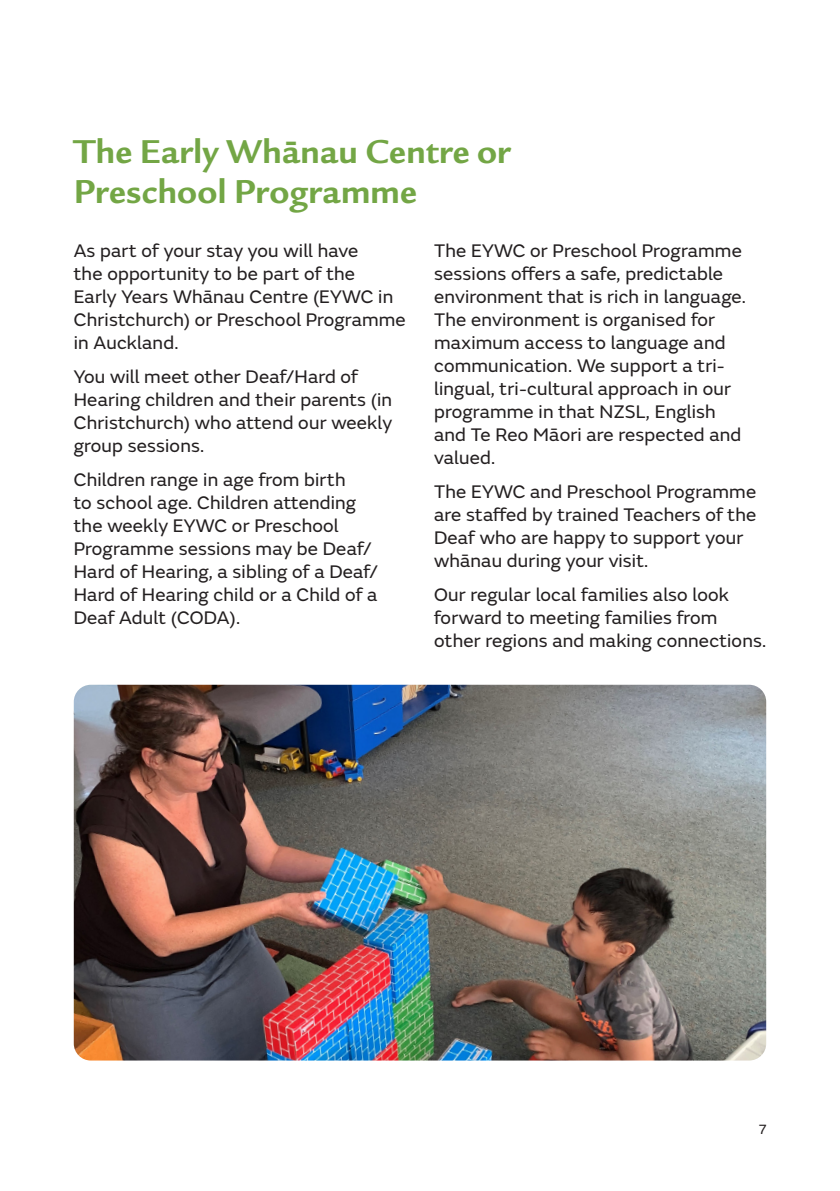
<style>
.page{position:relative;width:840px;height:1191px;background:#fff}
.page>*{position:absolute;margin:0;border:0;box-sizing:border-box;transform-origin:0 0}
.t1{font:700 36px/40px "Legacy Sans ITC Pro";letter-spacing:.01em;color:#73a645}
.body{font:19px/23px "FS Emeric";letter-spacing:.01em;color:#231f20}
.t2{font:14px "FS Emeric";color:#231f20}
</style>
<div class="page">
<img style="left:74px;top:685px;width:691px;height:375px">
<h1 class="t1" style="left:74px;top:131px;width:438px">The Early Whānau Centre or<br>Preschool Programme</h1>
<p class="body" style="left:74px;top:239px;width:333px">As part of your stay you will have<br>the opportunity to be part of the<br>Early Years Whānau Centre (EYWC in<br>Christchurch) or Preschool Programme in Auckland.</p>
<p class="body" style="left:74px;top:365px;width:320px">You will meet other Deaf/Hard of<br>Hearing children and their parents (in<br>Christchurch) who attend our weekly group sessions.</p>
<p class="body" style="left:74px;top:468px;width:305px">Children range in age from birth<br>to school age. Children attending the weekly EYWC or Preschool<br>Programme sessions may be Deaf/<br>Hard of Hearing, a sibling of a Deaf/<br>Hard of Hearing child or a Child of a<br>Deaf Adult (CODA).</p>
<p class="body" style="left:434px;top:239px;width:313px">The EYWC or Preschool Programme sessions offers a safe, predictable environment that is rich in language.<br>The environment is organised for maximum access to language and communication. We support a tri&shy;lingual, tri-cultural approach in our programme in that NZSL, English and Te Reo Māori are respected and valued.</p>
<p class="body" style="left:434px;top:480px;width:323px">The EYWC and Preschool Programme are staffed by trained Teachers of the<br>Deaf who are happy to support your whānau during your visit.</p>
<p class="body" style="left:434px;top:583px;width:333px">Our regular local families also look forward to meeting families from other regions and making connections.</p>
<p class="t2" style="left:758px;top:1120px;width:9px">7</p>
</div>
